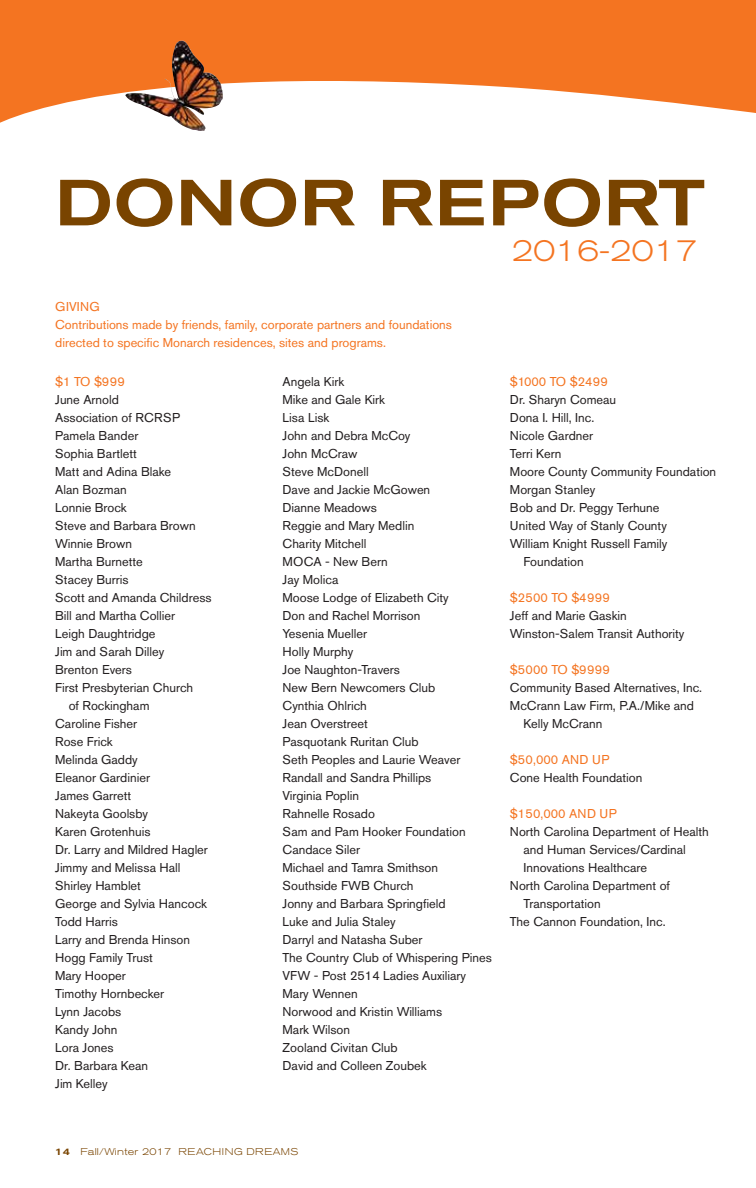
<style>
.page{position:relative;width:756px;height:1188px;background:#fff}
.page>*{position:absolute;margin:0;border:0;box-sizing:border-box;transform-origin:0 0}
.t1{font:500 expanded 64.5px "Akzidenz Grotesk BE";color:#794400}
.t2{font:300 expanded 30px "Akzidenz Grotesk BE";color:#f47421}
.t3{font:12.75px/18px "Akzidenz Grotesk Std";color:#231f20}
.t4{font:12.75px/18px "Akzidenz Grotesk Std";color:#f47421}
.t5{font:12.75px "Akzidenz Grotesk Std";letter-spacing:.02em;color:#f47421}
.t6{font:300 expanded 9.75px "Akzidenz Grotesk BE";letter-spacing:.03em;color:#794400}
.s1{font-weight:500}
</style>
<div class="page">
<svg style="left:0;top:0;width:756px;height:123px;fill:#f47421"></svg>
<img style="left:125px;top:41px;width:98px;height:90px">
<h1 class="t1" style="left:55px;top:166px;width:241px">DONOR</h1>
<h1 class="t1" style="left:378px;top:166px;width:329px">REPORT</h1>
<h2 class="t2" style="left:512px;top:234px;width:187px">2016-2017</h2>
<p class="t4" style="left:55px;top:297px;width:398px">GIVING<br>Contributions made by friends, family, corporate partners and foundations directed to specific Monarch residences, sites and programs.</p>
<p class="t4" style="left:55px;top:373px;width:71px">$1 TO $999</p>
<p class="t3" style="left:55px;top:391px;width:65px">June Arnold</p>
<p class="t3" style="left:55px;top:409px;width:126px">Association of RCRSP</p>
<p class="t3" style="left:55px;top:427px;width:85px">Pamela Bander</p>
<p class="t3" style="left:55px;top:445px;width:83px">Sophia Bartlett</p>
<p class="t3" style="left:55px;top:463px;width:118px">Matt and Adina Blake</p>
<p class="t3" style="left:55px;top:481px;width:73px">Alan Bozman</p>
<p class="t3" style="left:55px;top:499px;width:73px">Lonnie Brock</p>
<p class="t3" style="left:55px;top:517px;width:142px">Steve and Barbara Brown</p>
<p class="t3" style="left:55px;top:535px;width:78px">Winnie Brown</p>
<p class="t3" style="left:55px;top:553px;width:89px">Martha Burnette</p>
<p class="t3" style="left:55px;top:571px;width:75px">Stacey Burris</p>
<p class="t3" style="left:55px;top:589px;width:158px">Scott and Amanda Childress</p>
<p class="t3" style="left:55px;top:607px;width:121px">Bill and Martha Collier</p>
<p class="t3" style="left:55px;top:625px;width:102px">Leigh Daughtridge</p>
<p class="t3" style="left:55px;top:643px;width:111px">Jim and Sarah Dilley</p>
<p class="t3" style="left:55px;top:661px;width:78px">Brenton Evers</p>
<p class="t3" style="left:55px;top:679px;width:139px">First Presbyterian Church</p>
<p class="t3" style="left:69px;top:697px;width:82px">of Rockingham</p>
<p class="t3" style="left:55px;top:715px;width:84px">Caroline Fisher</p>
<p class="t3" style="left:55px;top:733px;width:59px">Rose Frick</p>
<p class="t3" style="left:55px;top:751px;width:84px">Melinda Gaddy</p>
<p class="t3" style="left:55px;top:769px;width:96px">Eleanor Gardinier</p>
<p class="t3" style="left:55px;top:787px;width:77px">James Garrett</p>
<p class="t3" style="left:55px;top:805px;width:94px">Nakeyta Goolsby</p>
<p class="t3" style="left:55px;top:823px;width:97px">Karen Grotenhuis</p>
<p class="t3" style="left:55px;top:841px;width:154px">Dr. Larry and Mildred Hagler</p>
<p class="t3" style="left:55px;top:859px;width:127px">Jimmy and Melissa Hall</p>
<p class="t3" style="left:55px;top:877px;width:87px">Shirley Hamblet</p>
<p class="t3" style="left:55px;top:895px;width:153px">George and Sylvia Hancock</p>
<p class="t3" style="left:55px;top:913px;width:64px">Todd Harris</p>
<p class="t3" style="left:55px;top:931px;width:136px">Larry and Brenda Hinson</p>
<p class="t3" style="left:55px;top:949px;width:99px">Hogg Family Trust</p>
<p class="t3" style="left:55px;top:967px;width:72px">Mary Hooper</p>
<p class="t3" style="left:55px;top:985px;width:110px">Timothy Hornbecker</p>
<p class="t3" style="left:55px;top:1003px;width:68px">Lynn Jacobs</p>
<p class="t3" style="left:55px;top:1021px;width:64px">Kandy John</p>
<p class="t3" style="left:55px;top:1039px;width:60px">Lora Jones</p>
<p class="t3" style="left:55px;top:1057px;width:95px">Dr. Barbara Kean</p>
<p class="t3" style="left:55px;top:1075px;width:54px">Jim Kelley</p>
<p class="t3" style="left:283px;top:373px;width:211px">Angela Kirk<br>Mike and Gale Kirk<br>Lisa Lisk<br>John and Debra McCoy<br>John McCraw<br>Steve McDonell<br>Dave and Jackie McGowen<br>Dianne Meadows<br>Reggie and Mary Medlin<br>Charity Mitchell<br>MOCA - New Bern<br>Jay Molica<br>Moose Lodge of Elizabeth City<br>Don and Rachel Morrison<br>Yesenia Mueller<br>Holly Murphy<br>Joe Naughton-Travers<br>New Bern Newcomers Club<br>Cynthia Ohlrich<br>Jean Overstreet<br>Pasquotank Ruritan Club<br>Seth Peoples and Laurie Weaver<br>Randall and Sandra Phillips<br>Virginia Poplin<br>Rahnelle Rosado<br>Sam and Pam Hooker Foundation<br>Candace Siler<br>Michael and Tamra Smithson<br>Southside FWB Church<br>Jonny and Barbara Springfield<br>Luke and Julia Staley<br>Darryl and Natasha Suber<br>The Country Club of Whispering Pines<br>VFW - Post 2514 Ladies Auxiliary<br>Mary Wennen<br>Norwood and Kristin Williams<br>Mark Wilson<br>Zooland Civitan Club<br>David and Colleen Zoubek</p>
<p class="t4" style="left:510px;top:373px;width:100px">$1000 TO $2499</p>
<p class="t3" style="left:510px;top:391px;width:108px">Dr. Sharyn Comeau</p>
<p class="t3" style="left:510px;top:409px;width:86px">Dona I. Hill, Inc.</p>
<p class="t3" style="left:510px;top:427px;width:85px">Nicole Gardner</p>
<p class="t3" style="left:510px;top:445px;width:53px">Terri Kern</p>
<p class="t3" style="left:510px;top:463px;width:208px">Moore County Community Foundation</p>
<p class="t3" style="left:510px;top:481px;width:87px">Morgan Stanley</p>
<p class="t3" style="left:510px;top:499px;width:151px">Bob and Dr. Peggy Terhune</p>
<p class="t3" style="left:510px;top:517px;width:158px">United Way of Stanly County</p>
<p class="t3" style="left:510px;top:535px;width:159px">William Knight Russell Family</p>
<p class="t3" style="left:523px;top:553px;width:62px">Foundation</p>
<p class="t5" style="left:510px;top:590px;width:101px">$2500 TO $4999</p>
<p class="t3" style="left:510px;top:607px;width:176px">Jeff and Marie Gaskin<br>Winston-Salem Transit Authority</p>
<p class="t5" style="left:510px;top:662px;width:101px">$5000 TO $9999</p>
<p class="t3" style="left:510px;top:679px;width:194px">Community Based Alternatives, Inc.</p>
<p class="t3" style="left:510px;top:697px;width:186px">McCrann Law Firm, P.A./Mike and</p>
<p class="t3" style="left:523px;top:715px;width:81px">Kelly McCrann</p>
<p class="t4" style="left:510px;top:751px;width:101px">$50,000 AND UP</p>
<p class="t3" style="left:510px;top:769px;width:134px">Cone Health Foundation</p>
<p class="t4" style="left:510px;top:805px;width:108px">$150,000 AND UP</p>
<p class="t3" style="left:510px;top:823px;width:200px">North Carolina Department of Health</p>
<p class="t3" style="left:523px;top:841px;width:164px">and Human Services/Cardinal</p>
<p class="t3" style="left:523px;top:859px;width:125px">Innovations Healthcare</p>
<p class="t3" style="left:510px;top:877px;width:162px">North Carolina Department of</p>
<p class="t3" style="left:523px;top:895px;width:79px">Transportation</p>
<p class="t3" style="left:510px;top:913px;width:157px">The Cannon Foundation, Inc.</p>
<p class="t6" style="left:55px;top:1146px;width:227px"><span class="s1">14</span> FALL/WINTER 2017 REACHING DREAMS</p>
</div>
